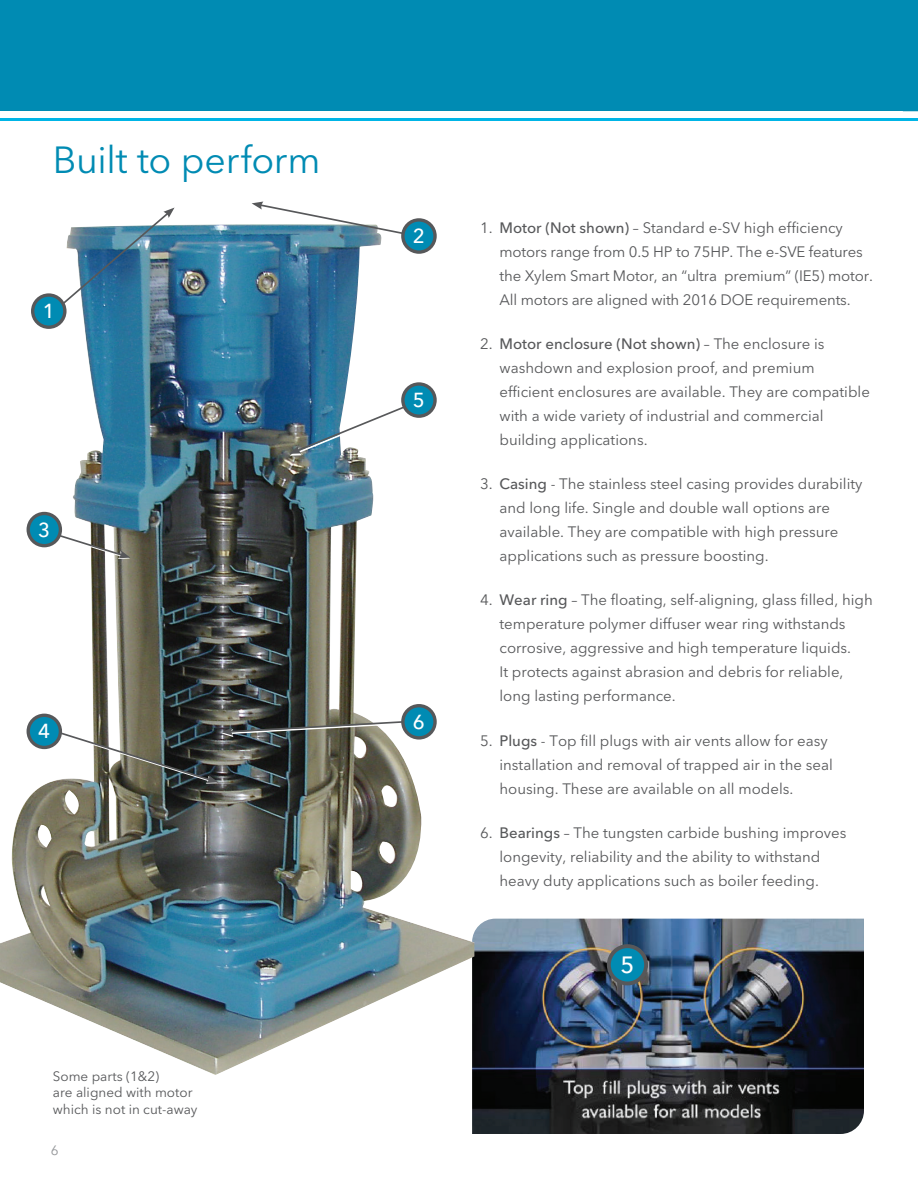
<style>
.page{position:relative;width:918px;height:1188px;background:#fff}
.page>*{position:absolute;margin:0;border:0;box-sizing:border-box;transform-origin:0 0}
.t1{font:37.5px "Avenir Next LT Pro";letter-spacing:-.01em;color:#008bb3}
.t2{font:500 23.4px "Avenir Next LT Pro";color:#fff}
.t3{font:500 20.1px "Avenir Next LT Pro";color:#fff}
.Body{font:15px/24px "Avenir Next LT Pro";color:#57585a}
.Body-2{font:13.5px/16.2px "Avenir Next LT Pro";color:#57585a}
.t4{font:13.5px "Avenir Next LT Pro";color:#939598}
.s1{font-weight:500}
</style>
<div class="page">
<svg style="left:903px;top:120px;width:15px;height:1px"></svg>
<div style="left:0;top:0;width:918px;height:111px;background:#008bb3"></div>
<hr style="left:0;top:118px;width:918px;height:2px;background:#00b5e6">
<img style="left:472px;top:919px;width:392px;height:215px">
<img style="left:0;top:224px;width:474px;height:851px">
<img style="left:53px;top:208px;width:122px;height:105px">
<svg style="left:252px;top:202px;width:160px;height:35px"></svg>
<svg style="left:45px;top:530px;width:85px;height:29px"></svg>
<img style="left:45px;top:719px;width:373px;height:65px">
<img style="left:289px;top:400px;width:129px;height:56px">
<div style="left:33px;top:295px;width:32px;height:32px;background:#008bb3;border-radius:50%"></div>
<div style="left:31px;top:293px;width:36px;height:36px;border:3px solid #57585a;border-radius:50%"></div>
<div style="left:403px;top:220px;width:32px;height:32px;background:#008bb3;border-radius:50%"></div>
<div style="left:401px;top:218px;width:36px;height:36px;border:3px solid #57585a;border-radius:50%"></div>
<div style="left:28px;top:514px;width:32px;height:32px;background:#008bb3;border-radius:50%"></div>
<div style="left:27px;top:512px;width:35px;height:35px;border:3px solid #57585a;border-radius:50%"></div>
<div style="left:28px;top:715px;width:32px;height:32px;background:#008bb3;border-radius:50%"></div>
<div style="left:27px;top:714px;width:35px;height:35px;border:3px solid #57585a;border-radius:50%"></div>
<div style="left:403px;top:706px;width:32px;height:32px;background:#008bb3;border-radius:50%"></div>
<div style="left:401px;top:704px;width:36px;height:36px;border:3px solid #57585a;border-radius:50%"></div>
<div style="left:403px;top:384px;width:32px;height:32px;background:#008bb3;border-radius:50%"></div>
<div style="left:401px;top:382px;width:36px;height:36px;border:3px solid #57585a;border-radius:50%"></div>
<div style="left:609px;top:946px;width:37px;height:37px;background:#008bb3;border-radius:50%"></div>
<div style="left:607px;top:944px;width:41px;height:41px;border:4px solid #57585a;border-radius:50%"></div>
<p class="t1" style="left:53px;top:138px;width:269px">Built to perform</p>
<p class="t3" style="left:43px;top:299px;width:13px">1</p>
<p class="t3" style="left:38px;top:518px;width:13px">3</p>
<p class="t3" style="left:38px;top:719px;width:13px">4</p>
<p class="Body-2" style="left:53px;top:1068px;width:146px">Some parts (1&amp;2)<br>are aligned with motor which is not in cut-away</p>
<p class="t4" style="left:51px;top:1142px;width:9px">6</p>
<p class="t3" style="left:413px;top:224px;width:13px">2</p>
<p class="t3" style="left:413px;top:388px;width:13px">5</p>
<p class="t3" style="left:413px;top:710px;width:13px">6</p>
<p class="Body" style="left:500px;top:215px;width:375px;text-indent:-20px">1. <span class="s1">Motor (Not shown)</span> – Standard e-SV high efficiency motors range from 0.5 HP to 75HP. The e-SVE features the Xylem Smart Motor, an “ultra premium” (IE5) motor.<br>All motors are aligned with 2016 DOE requirements.</p>
<p class="Body" style="left:500px;top:332px;width:372px;text-indent:-20px">2. <span class="s1">Motor enclosure (Not shown)</span> – The enclosure is washdown and explosion proof, and premium efficient enclosures are available. They are compatible with a wide variety of industrial and commercial building applications.</p>
<p class="Body" style="left:500px;top:472px;width:365px;text-indent:-20px">3. <span class="s1">Casing</span> - The stainless steel casing provides durability and long life. Single and double wall options are available. They are compatible with high pressure applications such as pressure boosting.</p>
<p class="Body" style="left:500px;top:588px;width:375px;text-indent:-20px">4. <span class="s1">Wear ring</span> – The floating, self-aligning, glass filled, high temperature polymer diffuser wear ring withstands corrosive, aggressive and high temperature liquids.<br>It protects against abrasion and debris for reliable, long lasting performance.</p>
<p class="Body" style="left:500px;top:728px;width:335px;text-indent:-20px">5. <span class="s1">Plugs</span> - Top fill plugs with air vents allow for easy installation and removal of trapped air in the seal housing. These are available on all models.</p>
<p class="Body" style="left:480px;top:821px;width:368px;text-align:center">6. <span class="s1">Bearings</span> – The tungsten carbide bushing improves longevity, reliability and the ability to withstand<br>heavy duty applications such as boiler feeding.</p>
<p class="t2" style="left:621px;top:951px;width:15px">5</p>
</div>
